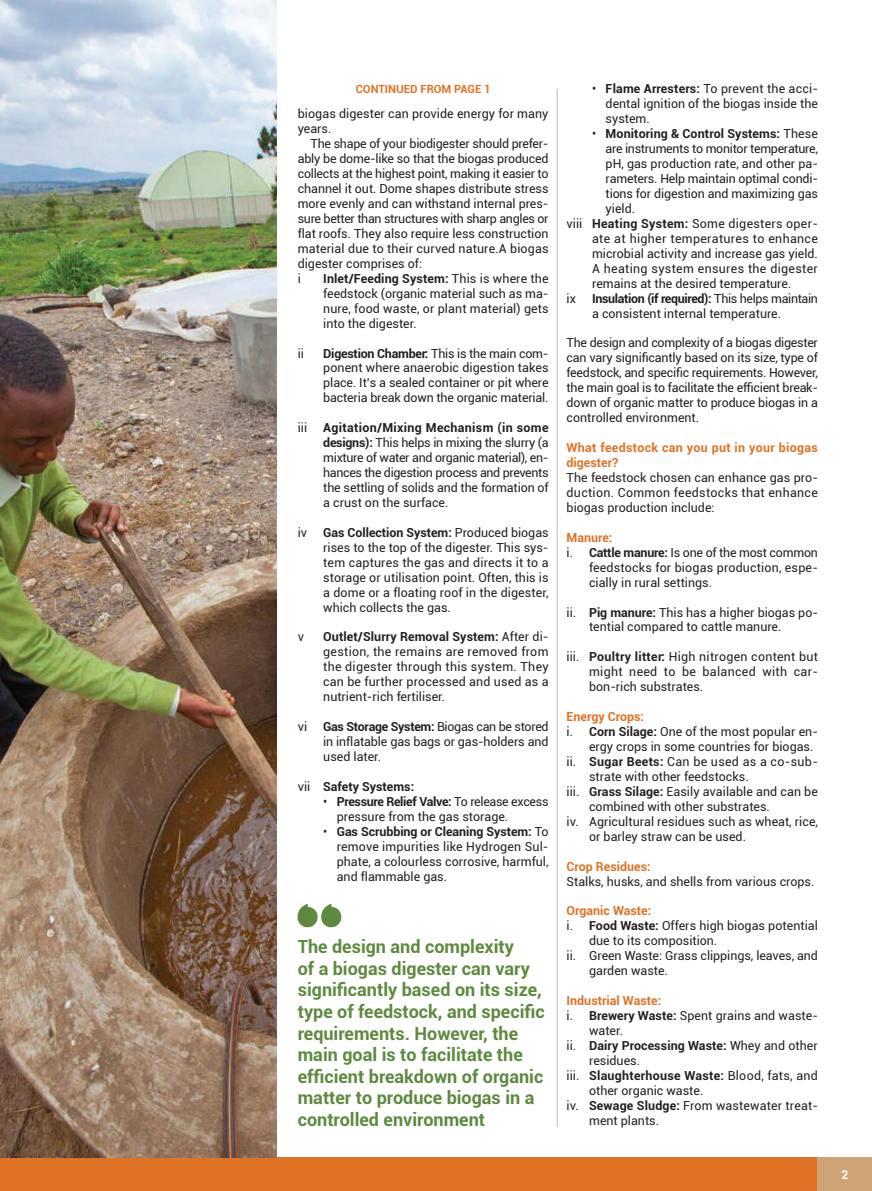
<style>
.page{position:relative;width:872px;height:1191px;background:#fff}
.page>*{position:absolute;margin:0;border:0;box-sizing:border-box;transform-origin:0 0}
.t1{font:700 18px/21.6px "Roboto";color:#5d8a3f}
.t2{font:12.45px/15px "Roboto";color:#231f20;text-align:justify}
.t3{font:700 12.45px "Roboto";letter-spacing:.01em;color:#231f20}
.t4{font:12.45px "Roboto";letter-spacing:.025em;color:#231f20}
.t5{font:700 12.45px "Roboto";color:#e07226}
.t6{font:700 12.45px/15px "Roboto";letter-spacing:.025em;color:#e07226}
.t7{font:12.45px "Roboto";letter-spacing:.02em;color:#231f20}
.t8{font:12.45px "Roboto";letter-spacing:-.025em;color:#231f20}
.t9{font:12.45px "Roboto";letter-spacing:-.02em;color:#231f20}
.t10{font:700 12px "Roboto";color:#fff}
.t11{font:700 11.25px "Roboto";color:#e07226}
.s1{font-weight:700}
.s2{font-weight:400}
</style>
<div class="page">
<div style="left:0;top:1157px;width:872px;height:34px;background:#e07226"></div>
<div style="left:817px;top:1157px;width:55px;height:34px;background:#cea477"></div>
<img style="left:0;top:0;width:276px;height:1157px">
<svg style="left:297px;top:903px;width:44px;height:24px"></svg>
<hr style="left:557px;top:89px;width:1px;height:1038px;background:#bcbdc0">
<p class="t11" style="left:356px;top:81px;width:136px">CONTINUED FROM PAGE 1</p>
<p class="t2" style="left:298px;top:106px;width:252px">biogas digester can provide energy for many years.</p>
<p class="t2" style="left:298px;top:136px;width:252px;text-align:left;text-indent:13px">The shape of your biodigester should prefer&shy;ably be dome-like so that the biogas produced collects at the highest point, making it easier to channel it out. Dome shapes distribute stress more evenly and can withstand internal pres&shy;sure better than structures with sharp angles or flat roofs. They also require less construction material due to their curved nature.A biogas digester comprises of:<br>i</p>
<p class="t2" style="left:323px;top:270px;width:227px"><span class="s1">Inlet/Feeding System:</span> This is where the feedstock (organic material such as ma&shy;nure, food waste, or plant material) gets into the digester.</p>
<p class="t2" style="left:298px;top:345px;width:8px">ii</p>
<p class="t2" style="left:323px;top:345px;width:227px"><span class="s1">Digestion Chamber:</span> This is the main com&shy;ponent where anaerobic digestion takes place. It’s a sealed container or pit where bacteria break down the organic material.</p>
<p class="t2" style="left:298px;top:420px;width:11px">iii</p>
<p class="t2" style="left:323px;top:420px;width:227px"><span class="s1">Agitation/Mixing Mechanism (in some designs):</span> This helps in mixing the slurry (a mixture of water and organic material), en&shy;hances the digestion process and prevents the settling of solids and the formation of a crust on the surface.</p>
<p class="t2" style="left:298px;top:524px;width:11px">iv</p>
<p class="t2" style="left:323px;top:524px;width:227px"><span class="s1">Gas Collection System:</span> Produced biogas rises to the top of the digester. This sys&shy;tem captures the gas and directs it to a storage or utilisation point. Often, this is a dome or a floating roof in the digester, which collects the gas.</p>
<p class="t2" style="left:298px;top:629px;width:8px">v</p>
<p class="t2" style="left:323px;top:629px;width:227px"><span class="s1">Outlet/Slurry Removal System:</span> After di&shy;gestion, the remains are removed from the digester through this system. They can be further processed and used as a nutrient-rich fertiliser.</p>
<p class="t2" style="left:298px;top:719px;width:11px">vi</p>
<p class="t2" style="left:323px;top:719px;width:227px"><span class="s1">Gas Storage System:</span> Biogas can be stored in inflatable gas bags or gas-holders and used later.</p>
<p class="t3" style="left:298px;top:777px;width:118px"><span class="s2">vii</span> Safety Systems:</p>
<p class="t2" style="left:337px;top:793px;width:213px;text-indent:-13px">• <span class="s1">Pressure Relief Valve:</span> To release excess pressure from the gas storage.</p>
<p class="t2" style="left:337px;top:823px;width:213px;text-indent:-13px">• <span class="s1">Gas Scrubbing or Cleaning System:</span> To remove impurities like Hydrogen Sul&shy;phate, a colourless corrosive, harmful, and flammable gas.</p>
<p class="t1" style="left:298px;top:935px;width:248px">The design and complexity<br>of a biogas digester can vary significantly based on its size, type of feedstock, and specific requirements. However, the main goal is to facilitate the efficient breakdown of organic matter to produce biogas in a controlled environment</p>
<p class="t2" style="left:605px;top:81px;width:214px;text-indent:-13px">• <span class="s1">Flame Arresters:</span> To prevent the acci&shy;dental ignition of the biogas inside the system.</p>
<p class="t3" style="left:592px;top:125px;width:227px"><span class="s2">•</span> Monitoring &amp; Control Systems: <span class="s2">These</span></p>
<p class="t8" style="left:605px;top:140px;width:214px">are instruments to monitor temperature,</p>
<p class="t2" style="left:605px;top:156px;width:214px">pH, gas production rate, and other pa-</p>
<p class="t2" style="left:605px;top:171px;width:214px">rameters. Help maintain optimal condi-</p>
<p class="t2" style="left:605px;top:186px;width:214px">tions for digestion and maximizing gas</p>
<p class="t2" style="left:605px;top:201px;width:31px">yield.</p>
<p class="t7" style="left:566px;top:215px;width:253px">viii <span class="s1">Heating System:</span> Some digesters oper-</p>
<p class="t4" style="left:592px;top:230px;width:227px">ate at higher temperatures to enhance</p>
<p class="t2" style="left:592px;top:245px;width:227px">microbial activity and increase gas yield.</p>
<p class="t4" style="left:592px;top:260px;width:227px">A heating system ensures the digester</p>
<p class="t2" style="left:592px;top:275px;width:201px">remains at the desired temperature.</p>
<p class="t2" style="left:566px;top:290px;width:11px">ix</p>
<p class="t2" style="left:592px;top:290px;width:227px"><span class="s1">Insulation (if required):</span> This helps maintain a consistent internal temperature.</p>
<p class="t2" style="left:566px;top:335px;width:253px">The design and complexity of a biogas digester can vary significantly based on its size, type of feedstock, and specific requirements. However, the main goal is to facilitate the efficient break&shy;down of organic matter to produce biogas in a controlled environment.</p>
<p class="t6" style="left:566px;top:440px;width:253px">What feedstock can you put in your biogas digester?</p>
<p class="t2" style="left:566px;top:469px;width:253px">The feedstock chosen can enhance gas pro&shy;duction. Common feedstocks that enhance biogas production include:</p>
<p class="t5" style="left:566px;top:528px;width:47px">Manure:</p>
<p class="t9" style="left:566px;top:543px;width:253px">i. <span class="s1">Cattle manure:</span> Is one of the most common</p>
<p class="t2" style="left:589px;top:559px;width:230px">feedstocks for biogas production, espe-</p>
<p class="t2" style="left:589px;top:574px;width:124px">cially in rural settings.</p>
<p class="t2" style="left:589px;top:604px;width:230px;text-indent:-22px">ii. <span class="s1">Pig manure:</span> This has a higher biogas po&shy;tential compared to cattle manure.</p>
<p class="t2" style="left:589px;top:649px;width:230px;text-indent:-22px">iii. <span class="s1">Poultry litter:</span> High nitrogen content but might need to be balanced with car&shy;bon-rich substrates.</p>
<p class="t5" style="left:566px;top:708px;width:79px">Energy Crops:</p>
<p class="t2" style="left:566px;top:723px;width:253px">i. <span class="s1">Corn Silage:</span> One of the most popular en-</p>
<p class="t2" style="left:589px;top:738px;width:226px">ergy crops in some countries for biogas.</p>
<p class="t4" style="left:566px;top:753px;width:253px">ii. <span class="s1">Sugar Beets:</span> Can be used as a co-sub-</p>
<p class="t2" style="left:589px;top:768px;width:161px">strate with other feedstocks.</p>
<p class="t2" style="left:566px;top:783px;width:253px">iii. <span class="s1">Grass Silage:</span> Easily available and can be</p>
<p class="t2" style="left:589px;top:798px;width:182px">combined with other substrates.</p>
<p class="t2" style="left:566px;top:813px;width:253px">iv. Agricultural residues such as wheat, rice,</p>
<p class="t2" style="left:589px;top:828px;width:158px">or barley straw can be used.</p>
<p class="t5" style="left:566px;top:857px;width:86px">Crop Residues:</p>
<p class="t2" style="left:566px;top:873px;width:249px">Stalks, husks, and shells from various crops.</p>
<p class="t5" style="left:566px;top:902px;width:86px">Organic Waste:</p>
<p class="t2" style="left:566px;top:918px;width:253px">i. <span class="s1">Food Waste:</span> Offers high biogas potential</p>
<p class="t2" style="left:589px;top:933px;width:130px">due to its composition.</p>
<p class="t2" style="left:566px;top:948px;width:253px">ii. Green Waste: Grass clippings, leaves, and</p>
<p class="t2" style="left:589px;top:962px;width:80px">garden waste.</p>
<p class="t5" style="left:566px;top:992px;width:96px">Industrial Waste:</p>
<p class="t2" style="left:566px;top:1007px;width:253px">i. <span class="s1">Brewery Waste:</span> Spent grains and waste-</p>
<p class="t2" style="left:589px;top:1022px;width:35px">water.</p>
<p class="t3" style="left:566px;top:1036px;width:253px"><span class="s2">ii.</span> Dairy Processing Waste: <span class="s2">Whey and other</span></p>
<p class="t2" style="left:589px;top:1052px;width:52px">residues.</p>
<p class="t3" style="left:566px;top:1066px;width:253px"><span class="s2">iii.</span> Slaughterhouse Waste: <span class="s2">Blood, fats, and</span></p>
<p class="t2" style="left:589px;top:1082px;width:116px">other organic waste.</p>
<p class="t2" style="left:566px;top:1097px;width:253px">iv. <span class="s1">Sewage Sludge:</span> From wastewater treat-</p>
<p class="t2" style="left:589px;top:1112px;width:71px">ment plants.</p>
<p class="t10" style="left:841px;top:1166px;width:8px">2</p>
</div>
